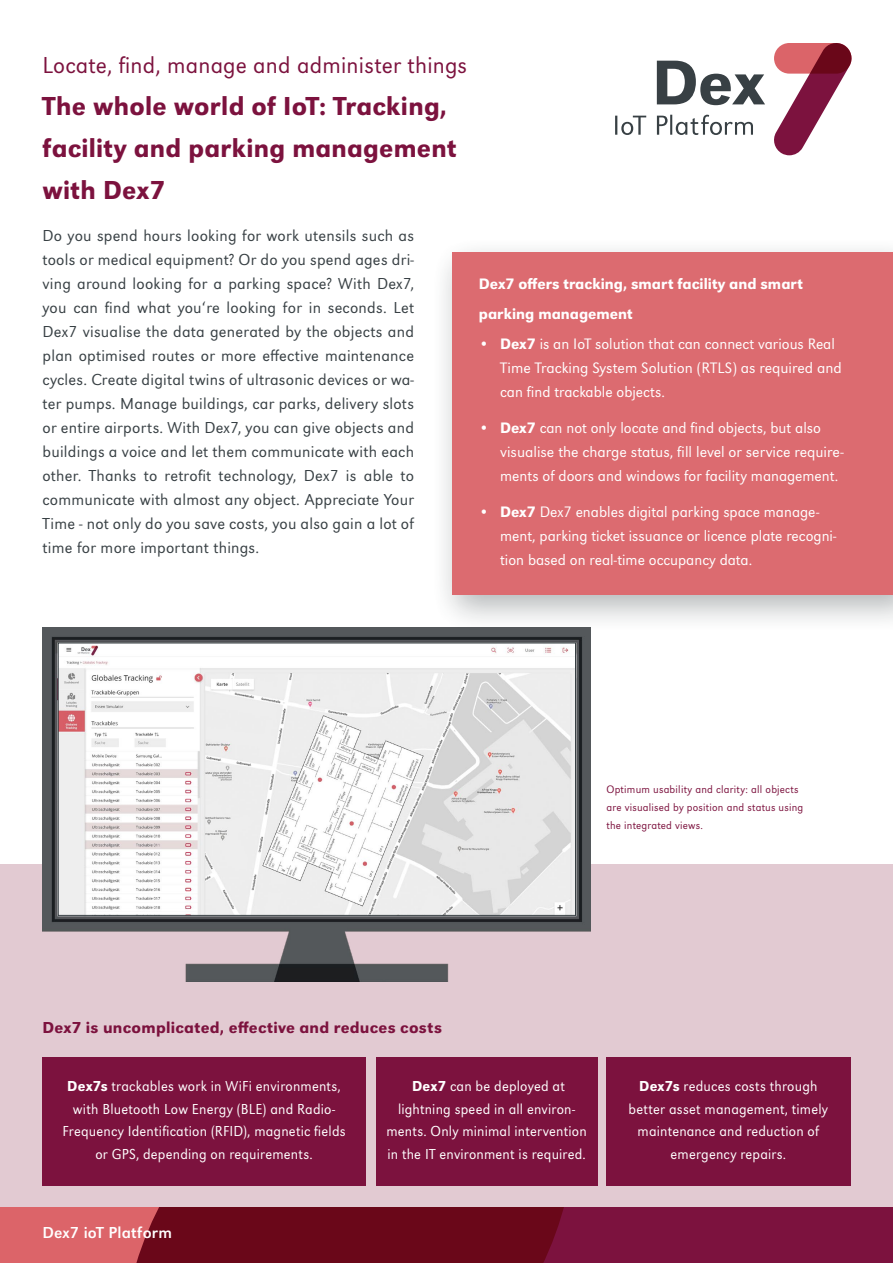
<style>
.page{position:relative;width:893px;height:1263px;background:#fff}
.page>*{position:absolute;margin:0;border:0;box-sizing:border-box;transform-origin:0 0}
.t1{font:500 27px/42px "URW Grotesk";letter-spacing:.01em;color:#7c123e}
.t2{font:300 24px "URW Grotesk";letter-spacing:.01em;color:#7c123e}
.t3{font:300 16.5px/24px "URW Grotesk";letter-spacing:.015em;color:#384044;text-align:justify}
.t4{font:500 16.5px "URW Grotesk";letter-spacing:.015em;color:#7c123e}
.t5{font:16.5px "URW Grotesk";letter-spacing:.01em;color:#fff}
.t6{font:300 15.75px/24px "URW Grotesk";color:#fff}
.t7{font:500 15.75px/30px "URW Grotesk";color:#fff}
.t8{font:300 15px/22.5px "URW Grotesk";letter-spacing:.015em;color:#fff;text-align:center;scale:.96 1}
.t9{font:300 11.25px/18px "URW Grotesk";letter-spacing:.02em;color:#7c123e}
.s1{font-weight:500}
</style>
<div class="page">
<svg style="left:237px;top:1207px;width:656px;height:56px;background:#730c2c"></svg>
<svg style="left:0;top:1207px;width:237px;height:56px;background:#b1404a"></svg>
<div style="left:0;top:865px;width:893px;height:342px;background:#e2cad2"></div>
<img style="left:43px;top:627px;width:547px;height:354px">
<img style="left:60px;top:645px;width:514px;height:269px">
<div style="left:58px;top:643px;width:518px;height:273px;border:1px solid #384044"></div>
<svg style="left:657px;top:61px;width:108px;height:44px"></svg>
<svg style="left:615px;top:115px;width:138px;height:20px"></svg>
<svg style="left:774px;top:43px;width:78px;height:112px"></svg>
<div style="left:429px;top:235px;width:464px;height:400px;background:#384044;opacity:.4"></div>
<div style="left:452px;top:253px;width:441px;height:342px;background:#dc6b70"></div>
<div style="left:43px;top:1057px;width:323px;height:129px;background:#7c123e"></div>
<div style="left:376px;top:1057px;width:221px;height:129px;background:#7c123e"></div>
<div style="left:606px;top:1057px;width:244px;height:129px;background:#7c123e"></div>
<h2 class="t2" style="left:43px;top:51px;width:426px">Locate, find, manage and administer things</h2>
<h1 class="t1" style="left:43px;top:84px;width:416px">The whole world of IoT: Tracking, facility and parking management with Dex7</h1>
<p class="t3" style="left:43px;top:223px;width:373px">Do you spend hours looking for work utensils such as tools or medical equipment? Or do you spend ages dri&shy;ving around looking for a parking space? With Dex7, you can find what you‘re looking for in seconds. Let Dex7 visualise the data generated by the objects and plan optimised routes or more effective maintenance cycles. Create digital twins of ultrasonic devices or wa&shy;ter pumps. Manage buildings, car parks, delivery slots or entire airports. With Dex7, you can give objects and buildings a voice and let them communicate with each other. Thanks to retrofit technology, Dex7 is able to communicate with almost any object. Appreciate Your Time - not only do you save costs, you also gain a lot of time for more important things.</p>
<p class="t7" style="left:479px;top:268px;width:325px">Dex7 offers tracking, smart facility and smart parking management</p>
<p class="t6" style="left:500px;top:331px;width:343px;text-indent:-21px">• <span class="s1">Dex7</span> is an IoT solution that can connect various Real<br>Time Tracking System Solution (RTLS) as required and can find trackable objects.</p>
<p class="t6" style="left:500px;top:415px;width:345px;text-indent:-21px">• <span class="s1">Dex7</span> can not only locate and find objects, but also visualise the charge status, fill level or service require&shy;ments of doors and windows for facility management.</p>
<p class="t6" style="left:500px;top:499px;width:338px;text-indent:-21px">• <span class="s1">Dex7</span> Dex7 enables digital parking space manage&shy;ment, parking ticket issuance or licence plate recogni&shy;tion based on real-time occupancy data.</p>
<p class="t4" style="left:43px;top:1017px;width:401px">Dex7 is uncomplicated, effective and reduces costs</p>
<p class="t9" style="left:606px;top:780px;width:198px">Optimum usability and clarity: all objects are visualised by position and status using the integrated views.</p>
<p class="t8" style="left:63px;top:1075px;width:296px"><span class="s1">Dex7s</span> trackables work in WiFi environments, with Bluetooth Low Energy (BLE) and Radio-Frequency Identification (RFID), magnetic fields or GPS, depending on requirements.</p>
<p class="t8" style="left:629px;top:1075px;width:209px"><span class="s1">Dex7s</span> reduces costs through better asset management, timely maintenance and reduction of emergency repairs.</p>
<p class="t8" style="left:386px;top:1075px;width:210px"><span class="s1">Dex7</span> can be deployed at lightning speed in all environ&shy;ments. Only minimal intervention in the IT environment is required.</p>
<p class="t5" style="left:42px;top:1223px;width:131px">Dex7 ioT Platform</p>
</div>
